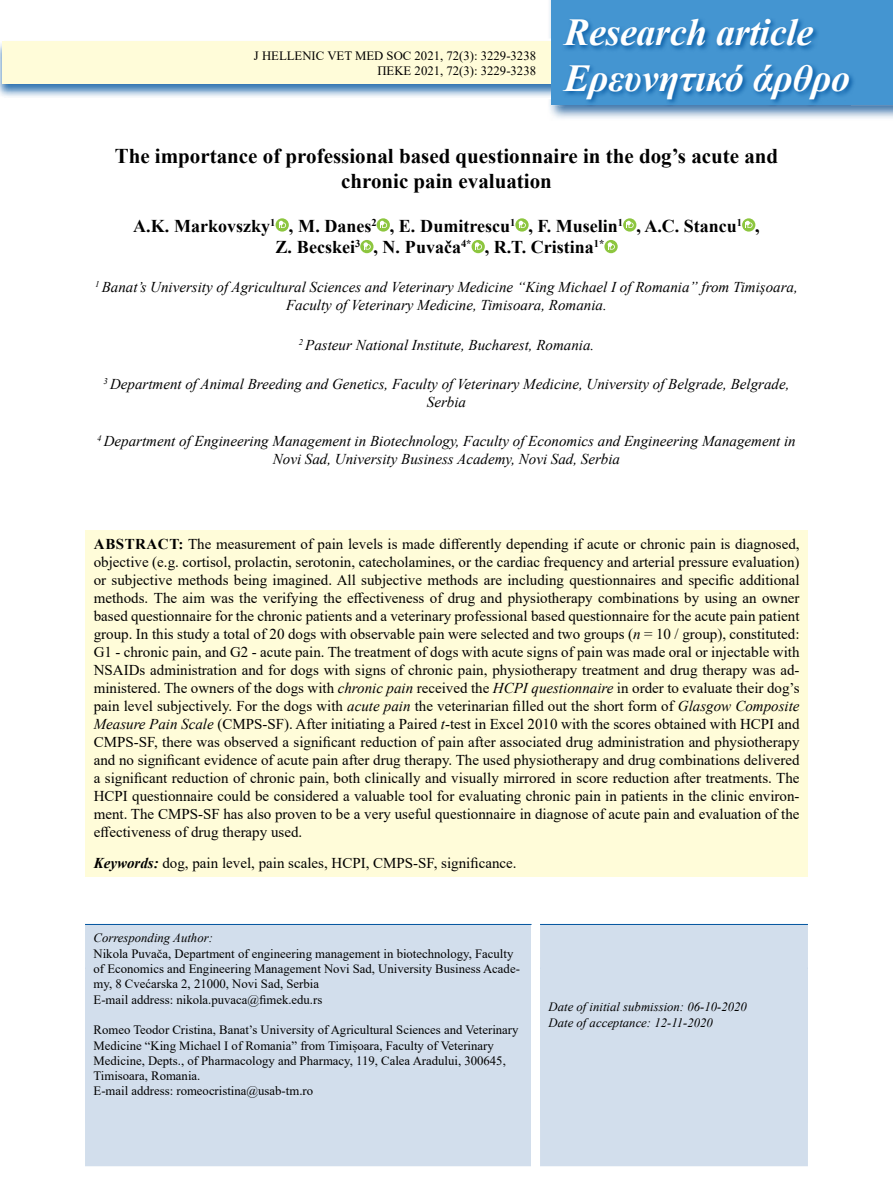
<style>
.page{position:relative;width:893px;height:1191px;background:#fff}
.page>*{position:absolute;margin:0;border:0;box-sizing:border-box;transform-origin:0 0}
.t1{font:italic 700 38.1px/45.8px "Times New Roman";letter-spacing:-.01em;color:#fff}
.t2{font:700 21px/25.2px "Times New Roman";color:#000;text-align:center}
.t3{font:700 18px/21.6px "Times New Roman";color:#000}
.t4{font:15px/18px "Times New Roman";color:#000;text-align:justify}
.t5{font:italic 15px/18px "Times New Roman";color:#000;text-align:center}
.t6{font:12.75px/15.3px "Times New Roman";color:#000}
.t7{font:italic 12.75px/15.3px "Times New Roman";color:#000}
.s1{font-weight:700}
.s2{font-style:italic}
.s3{font-weight:700;font-style:italic}
</style>
<div class="page">
<div style="left:0;top:40px;width:893px;height:59px;background:#00549f;opacity:.8"></div>
<div style="left:2px;top:42px;width:891px;height:42px;background:#fffcd9"></div>
<img style="left:548px;top:0;width:345px;height:119px">
<div style="left:551px;top:0;width:342px;height:105px;background:#4495d1"></div>
<div style="left:85px;top:1122px;width:723px;height:44px;background:#d2deec"></div>
<div style="left:531px;top:968px;width:9px;height:198px;background:#fff"></div>
<div style="left:561px;top:17px;width:295px;height:89px;background:#00549f;opacity:.85"></div>
<div style="left:85px;top:925px;width:723px;height:197px;background:#d2deec"></div>
<div style="left:531px;top:924px;width:9px;height:198px;background:#fff"></div>
<hr style="left:85px;top:924px;width:446px;height:1px;background:#00549f">
<hr style="left:540px;top:924px;width:268px;height:1px;background:#00549f">
<div style="left:85px;top:530px;width:723px;height:346px;background:#fffcd9"></div>
<svg style="left:276px;top:218px;width:13px;height:13px"></svg>
<svg style="left:279px;top:221px;width:7px;height:7px"></svg>
<svg style="left:377px;top:218px;width:13px;height:13px"></svg>
<svg style="left:380px;top:221px;width:7px;height:7px"></svg>
<svg style="left:515px;top:218px;width:14px;height:13px"></svg>
<svg style="left:519px;top:221px;width:7px;height:7px"></svg>
<svg style="left:623px;top:218px;width:13px;height:13px"></svg>
<svg style="left:626px;top:221px;width:8px;height:7px"></svg>
<svg style="left:742px;top:218px;width:13px;height:13px"></svg>
<svg style="left:745px;top:221px;width:8px;height:7px"></svg>
<svg style="left:360px;top:240px;width:13px;height:13px"></svg>
<svg style="left:364px;top:242px;width:7px;height:8px"></svg>
<div style="left:472px;top:240px;width:13px;height:13px;background:#8dc63f;border-radius:50%"></div>
<svg style="left:475px;top:242px;width:7px;height:8px"></svg>
<div style="left:604px;top:240px;width:14px;height:13px;background:#8dc63f;border-radius:50%"></div>
<svg style="left:608px;top:242px;width:7px;height:8px"></svg>
<p class="t6" style="left:254px;top:47px;width:284px;text-align:right">J HELLENIC VET MED SOC 2021, 72(3): 3229-3238<br>ΠΕΚΕ 2021, 72(3): 3229-3238</p>
<h1 class="t1" style="left:564px;top:9px;width:288px">Research article<br>Ερευνητικό άρθρο</h1>
<h2 class="t2" style="left:115px;top:143px;width:665px">The importance of professional based questionnaire in the dog’s acute and chronic pain evaluation</h2>
<p class="t3" style="left:275px;top:214px;width:486px;text-indent:-142px">A.K. Markovszky<sup>1</sup> , M. Danes<sup>2</sup> , E. Dumitrescu<sup>1</sup> , F. Muselin<sup>1</sup> , A.C. Stancu<sup>1</sup> ,<br>Z. Becskei<sup>3</sup> , N. Puvača<sup>4*</sup> , R.T. Cristina<sup>1*</sup></p>
<p class="t5" style="left:95px;top:278px;width:704px"><sup>1</sup> Banat’s University of Agricultural Sciences and Veterinary Medicine “King Michael I of Romania” from Timișoara,<br>Faculty of Veterinary Medicine, Timisoara, Romania.</p>
<p class="t5" style="left:299px;top:335px;width:297px"><sup>2</sup> Pasteur National Institute, Bucharest, Romania.</p>
<p class="t5" style="left:103px;top:374px;width:688px"><sup>3</sup> Department of Animal Breeding and Genetics, Faculty of Veterinary Medicine, University of Belgrade, Belgrade,<br>Serbia</p>
<p class="t5" style="left:97px;top:432px;width:700px"><sup>4</sup> Department of Engineering Management in Biotechnology, Faculty of Economics and Engineering Management in<br>Novi Sad, University Business Academy, Novi Sad, Serbia</p>
<p class="t4" style="left:94px;top:534px;width:707px"><span class="s1">ABSTRACT:</span> The measurement of pain levels is made differently depending if acute or chronic pain is diagnosed, objective (e.g. cortisol, prolactin, serotonin, catecholamines, or the cardiac frequency and arterial pressure evaluation) or subjective methods being imagined. All subjective methods are including questionnaires and specific additional methods. The aim was the verifying the effectiveness of drug and physiotherapy combinations by using an owner based questionnaire for the chronic patients and a veterinary professional based questionnaire for the acute pain patient group. In this study a total of 20 dogs with observable pain were selected and two groups (<span class="s2">n</span> = 10 / group), constituted:<br>G1 - chronic pain, and G2 - acute pain. The treatment of dogs with acute signs of pain was made oral or injectable with NSAIDs administration and for dogs with signs of chronic pain, physiotherapy treatment and drug therapy was ad&shy;ministered. The owners of the dogs with <span class="s2">chronic pain</span> received the <span class="s2">HCPI questionnaire</span> in order to evaluate their dog’s pain level subjectively. For the dogs with <span class="s2">acute pain</span> the veterinarian filled out the short form of <span class="s2">Glasgow Composite Measure Pain Scale</span> (CMPS-SF). After initiating a Paired <span class="s2">t</span>-test in Excel 2010 with the scores obtained with HCPI and CMPS-SF, there was observed a significant reduction of pain after associated drug administration and physiotherapy and no significant evidence of acute pain after drug therapy. The used physiotherapy and drug combinations delivered a significant reduction of chronic pain, both clinically and visually mirrored in score reduction after treatments. The HCPI questionnaire could be considered a valuable tool for evaluating chronic pain in patients in the clinic environ&shy;ment. The CMPS-SF has also proven to be a very useful questionnaire in diagnose of acute pain and evaluation of the effectiveness of drug therapy used.</p>
<p class="t4" style="left:94px;top:853px;width:424px"><span class="s3">Keywords:</span> dog, pain level, pain scales, HCPI, CMPS-SF, significance.</p>
<p class="t7" style="left:94px;top:930px;width:121px">Corresponding Author:</p>
<p class="t6" style="left:94px;top:945px;width:428px">Nikola Puvača, Department of engineering management in biotechnology, Faculty of Economics and Engineering Management Novi Sad, University Business Acade&shy;my, 8 Cvećarska 2, 21000, Novi Sad, Serbia<br>E-mail address: nikola.puvaca@fimek.edu.rs</p>
<p class="t6" style="left:94px;top:1021px;width:426px">Romeo Teodor Cristina, Banat’s University of Agricultural Sciences and Veterinary Medicine “King Michael I of Romania” from Timișoara, Faculty of Veterinary Medicine, Depts., of Pharmacology and Pharmacy, 119, Calea Aradului, 300645, Timisoara, Romania.<br>E-mail address: romeocristina@usab-tm.ro</p>
<p class="t7" style="left:549px;top:999px;width:200px">Date of initial submission: 06-10-2020<br>Date of acceptance: 12-11-2020</p>
</div>
